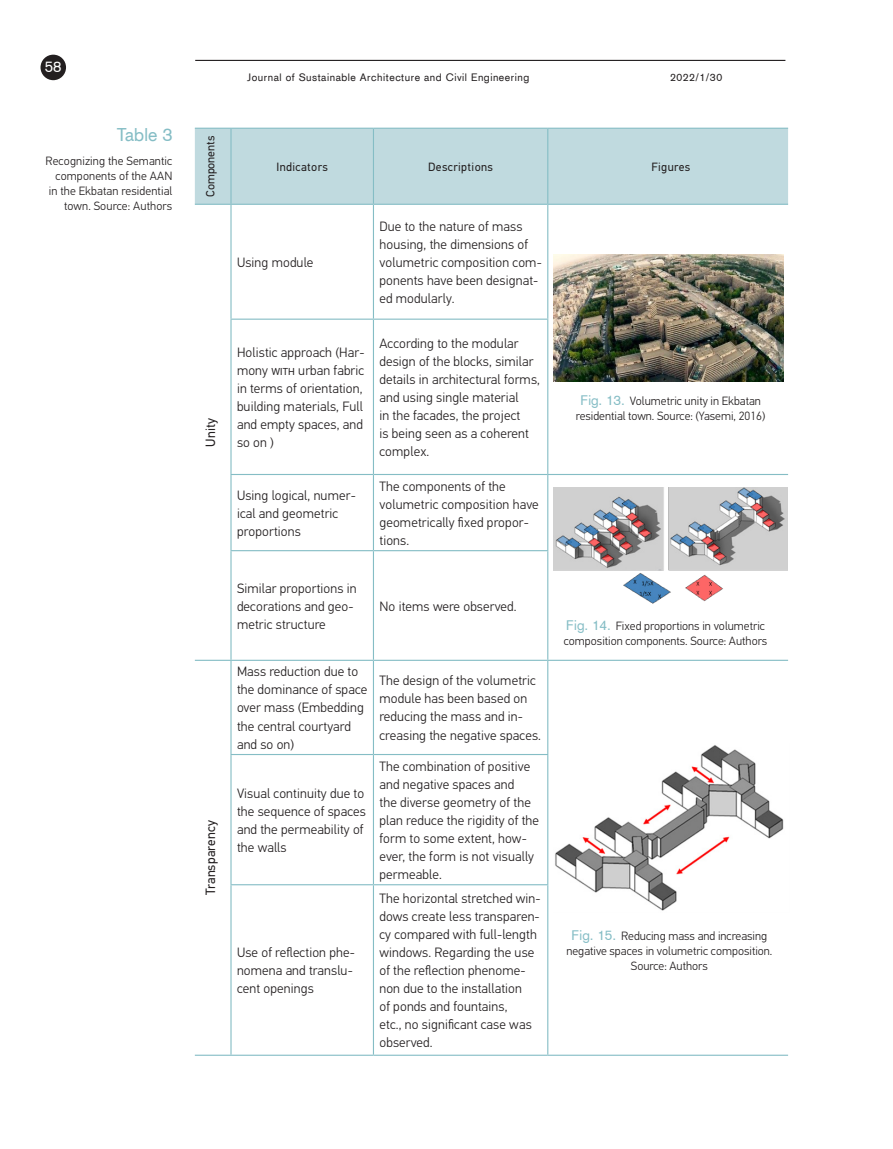
<style>
.page{position:relative;width:893px;height:1149px;background:#fff}
.page>*{position:absolute;margin:0;border:0;box-sizing:border-box;transform-origin:0 0}
.Fig_pav{font:18px "Akzidenz Grotesk";color:#85bdc5}
.t1{font:15px "Akzidenz Grotesk";color:#fff}
.pagrindinis{font:300 13.5px/18px "PF Din Text Pro";letter-spacing:.01em;color:#231f20}
.pagrindinis-2{font:13.5px "PF Din Text Pro";letter-spacing:.01em;color:#231f20}
.Fig_pav-2{font:300 12px/15px "PF Din Text Pro";color:#231f20;text-align:center}
.Lenteles_galva{font:12px "PF Din Text Pro";letter-spacing:.03em;color:#231f20}
.Lenteles_galva-2{font:12px "PF Din Text Pro";letter-spacing:-.01em;color:#231f20}
.t2{font:10.5px "Akzidenz Grotesk";letter-spacing:.05em;color:#231f20}
.s1{font-family:"Akzidenz Grotesk";font-weight:400;font-size:13.5px;color:#85bdc5}
</style>
<div class="page">
<hr style="left:195px;top:60px;width:590px;height:1px;background:#231f20">
<div style="left:41px;top:55px;width:25px;height:25px;background:#231f20;border-radius:50%"></div>
<div style="left:195px;top:129px;width:593px;height:75px;background:#c0dadf"></div>
<hr style="left:230px;top:129px;width:2px;height:75px;background:#85bdc5">
<hr style="left:373px;top:129px;width:1px;height:75px;background:#85bdc5">
<hr style="left:547px;top:129px;width:1px;height:75px;background:#85bdc5">
<hr style="left:195px;top:204px;width:36px;height:1px;background:#85bdc5">
<hr style="left:195px;top:659px;width:36px;height:1px;background:#85bdc5">
<hr style="left:195px;top:1054px;width:36px;height:1px;background:#85bdc5">
<hr style="left:231px;top:204px;width:142px;height:1px;background:#85bdc5">
<hr style="left:230px;top:205px;width:2px;height:113px;background:#85bdc5">
<hr style="left:373px;top:204px;width:175px;height:1px;background:#85bdc5">
<hr style="left:373px;top:205px;width:1px;height:113px;background:#85bdc5">
<hr style="left:231px;top:659px;width:142px;height:1px;background:#85bdc5">
<hr style="left:373px;top:659px;width:175px;height:1px;background:#85bdc5">
<hr style="left:231px;top:1054px;width:142px;height:1px;background:#85bdc5">
<hr style="left:373px;top:1054px;width:175px;height:1px;background:#85bdc5">
<hr style="left:548px;top:204px;width:240px;height:1px;background:#85bdc5">
<hr style="left:547px;top:205px;width:1px;height:113px;background:#85bdc5">
<hr style="left:548px;top:659px;width:240px;height:1px;background:#85bdc5">
<hr style="left:548px;top:1054px;width:240px;height:1px;background:#85bdc5">
<hr style="left:230px;top:318px;width:143px;height:1px;background:#85bdc5">
<hr style="left:230px;top:319px;width:2px;height:155px;background:#85bdc5">
<hr style="left:373px;top:318px;width:175px;height:1px;background:#85bdc5">
<hr style="left:373px;top:319px;width:1px;height:155px;background:#85bdc5">
<hr style="left:547px;top:319px;width:1px;height:155px;background:#85bdc5">
<hr style="left:230px;top:474px;width:143px;height:1px;background:#85bdc5">
<hr style="left:230px;top:475px;width:2px;height:75px;background:#85bdc5">
<hr style="left:373px;top:474px;width:175px;height:1px;background:#85bdc5">
<hr style="left:373px;top:475px;width:1px;height:75px;background:#85bdc5">
<hr style="left:548px;top:474px;width:240px;height:1px;background:#85bdc5">
<hr style="left:547px;top:475px;width:1px;height:75px;background:#85bdc5">
<hr style="left:230px;top:550px;width:143px;height:1px;background:#85bdc5">
<hr style="left:230px;top:551px;width:2px;height:108px;background:#85bdc5">
<hr style="left:373px;top:550px;width:175px;height:1px;background:#85bdc5">
<hr style="left:373px;top:551px;width:1px;height:108px;background:#85bdc5">
<hr style="left:547px;top:551px;width:1px;height:108px;background:#85bdc5">
<hr style="left:230px;top:660px;width:2px;height:93px;background:#85bdc5">
<hr style="left:373px;top:660px;width:1px;height:93px;background:#85bdc5">
<hr style="left:547px;top:660px;width:1px;height:93px;background:#85bdc5">
<hr style="left:230px;top:753px;width:143px;height:1px;background:#85bdc5">
<hr style="left:230px;top:754px;width:2px;height:129px;background:#85bdc5">
<hr style="left:373px;top:753px;width:175px;height:1px;background:#85bdc5">
<hr style="left:373px;top:754px;width:1px;height:129px;background:#85bdc5">
<hr style="left:547px;top:754px;width:1px;height:129px;background:#85bdc5">
<hr style="left:230px;top:883px;width:143px;height:2px;background:#85bdc5">
<hr style="left:230px;top:885px;width:2px;height:169px;background:#85bdc5">
<hr style="left:373px;top:883px;width:175px;height:2px;background:#85bdc5">
<hr style="left:373px;top:885px;width:1px;height:169px;background:#85bdc5">
<hr style="left:547px;top:885px;width:1px;height:169px;background:#85bdc5">
<hr style="left:195px;top:128px;width:36px;height:1px;background:#85bdc5">
<hr style="left:231px;top:128px;width:142px;height:1px;background:#85bdc5">
<hr style="left:373px;top:128px;width:175px;height:1px;background:#85bdc5">
<hr style="left:548px;top:128px;width:240px;height:1px;background:#85bdc5">
<img style="left:554px;top:254px;width:229px;height:127px">
<img style="left:554px;top:488px;width:234px;height:115px">
<img style="left:555px;top:745px;width:229px;height:166px">
<p class="t1" style="left:45px;top:56px;width:18px">58</p>
<p class="Fig_pav" style="left:117px;top:123px;width:57px">Table 3</p>
<p class="Fig_pav-2" style="left:46px;top:153px;width:128px;text-align:right">Recognizing the Semantic components of the AAN in the Ekbatan residential town. Source: Authors</p>
<p class="t2" style="left:247px;top:70px;width:284px">Journal of Sustainable Architecture and Civil Engineering</p>
<p class="t2" style="left:670px;top:70px;width:54px">2022/1/30</p>
<p class="Lenteles_galva-2" style="left:203px;top:196px;width:62px;rotate:-90deg">Components</p>
<p class="pagrindinis-2" style="left:202px;top:446px;width:30px;rotate:-90deg">Unity</p>
<p class="pagrindinis-2" style="left:202px;top:894px;width:76px;rotate:-90deg">Transparency</p>
<p class="Lenteles_galva" style="left:276px;top:159px;width:53px">Indicators</p>
<p class="Lenteles_galva" style="left:428px;top:159px;width:66px">Descriptions</p>
<p class="Lenteles_galva" style="left:652px;top:159px;width:40px">Figures</p>
<p class="pagrindinis" style="left:237px;top:253px;width:78px">Using module</p>
<p class="pagrindinis" style="left:379px;top:217px;width:164px">Due to the nature of mass housing, the dimensions of volumetric composition com&shy;ponents have been designat&shy;ed modularly.</p>
<p class="pagrindinis" style="left:237px;top:343px;width:129px">Holistic approach (Har&shy;mony with urban fabric in terms of orientation, building materials, Full and empty spaces, and so on )</p>
<p class="pagrindinis" style="left:379px;top:334px;width:162px">According to the modular design of the blocks, similar details in architectural forms, and using single material<br>in the facades, the project<br>is being seen as a coherent complex.</p>
<p class="pagrindinis" style="left:237px;top:486px;width:120px">Using logical, numer&shy;ical and geometric proportions</p>
<p class="pagrindinis" style="left:379px;top:477px;width:161px">The components of the volumetric composition have geometrically fixed propor&shy;tions.</p>
<p class="pagrindinis" style="left:237px;top:579px;width:121px">Similar proportions in decorations and geo&shy;metric structure</p>
<p class="pagrindinis" style="left:379px;top:597px;width:139px">No items were observed.</p>
<p class="pagrindinis" style="left:237px;top:662px;width:132px">Mass reduction due to the dominance of space over mass (Embedding the central courtyard and so on)</p>
<p class="pagrindinis" style="left:379px;top:671px;width:163px">The design of the volumetric module has been based on reducing the mass and in&shy;creasing the negative spaces.</p>
<p class="pagrindinis" style="left:237px;top:784px;width:130px">Visual continuity due to the sequence of spaces and the permeability of the walls</p>
<p class="pagrindinis" style="left:237px;top:943px;width:119px">Use of reflection phe&shy;nomena and translu&shy;cent openings</p>
<p class="pagrindinis" style="left:379px;top:757px;width:161px">The combination of positive and negative spaces and<br>the diverse geometry of the plan reduce the rigidity of the form to some extent, how&shy;ever, the form is not visually permeable.</p>
<p class="pagrindinis" style="left:379px;top:889px;width:163px">The horizontal stretched win&shy;dows create less transparen&shy;cy compared with full-length windows. Regarding the use of the reflection phenome&shy;non due to the installation<br>of ponds and fountains,<br>etc., no significant case was observed.</p>
<p class="Fig_pav-2" style="left:576px;top:393px;width:191px"><span class="s1">Fig. 13.</span> Volumetric unity in Ekbatan residential town. Source: (Yasemi, 2016)</p>
<p class="Fig_pav-2" style="left:564px;top:618px;width:205px;text-align:left"><span class="s1">Fig. 14.</span> Fixed proportions in volumetric composition components. Source: Authors</p>
<p class="Fig_pav-2" style="left:566px;top:928px;width:207px"><span class="s1">Fig. 15.</span> Reducing mass and increasing negative spaces in volumetric composition.<br>Source: Authors</p>
</div>
